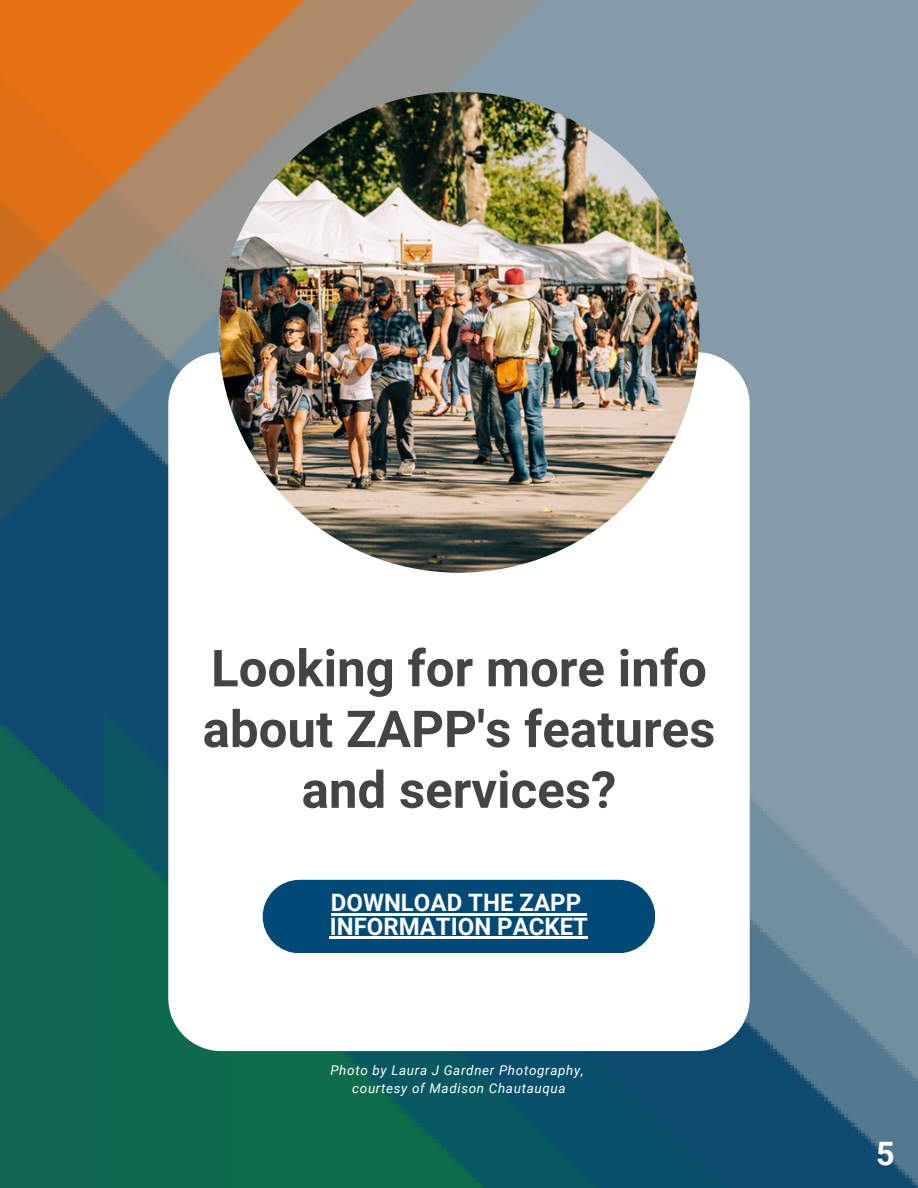
<style>
.page{position:relative;width:918px;height:1188px;background:#fff}
.page>*{position:absolute;margin:0;border:0;box-sizing:border-box;transform-origin:0 0}
.t1{font:700 51px/60.8px "Roboto";color:#444;text-align:center}
.t2{font:700 32.25px "Roboto";color:#fff}
.t3{font:700 24px "Roboto";color:#fff}
.t4{font:italic 13.5px "Roboto";letter-spacing:.05em;color:#fff}
</style>
<div class="page">
<img style="left:0;top:0;width:918px;height:1188px">
<div style="left:168px;top:352px;width:582px;height:699px;background:#fff;border-radius:53px"></div>
<img style="left:219px;top:92px;width:480px;height:481px;border-radius:50%">
<svg style="left:263px;top:880px;width:392px;height:73px;background:#135780"></svg>
<hr style="left:330px;top:937px;width:258px;height:2px;background:#fff">
<p class="t1" style="left:203px;top:639px;width:514px">Looking for more info about ZAPP's features and services?</p>
<p class="t3" style="left:331px;top:889px;width:252px">DOWNLOAD THE ZAPP</p>
<p class="t3" style="left:330px;top:912px;width:260px">INFORMATION PACKET</p>
<p class="t4" style="left:330px;top:1063px;width:255px">Photo by Laura J Gardner Photography,</p>
<p class="t4" style="left:352px;top:1081px;width:215px">courtesy of Madison Chautauqua</p>
<p class="t2" style="left:876px;top:1135px;width:20px">5</p>
</div>
